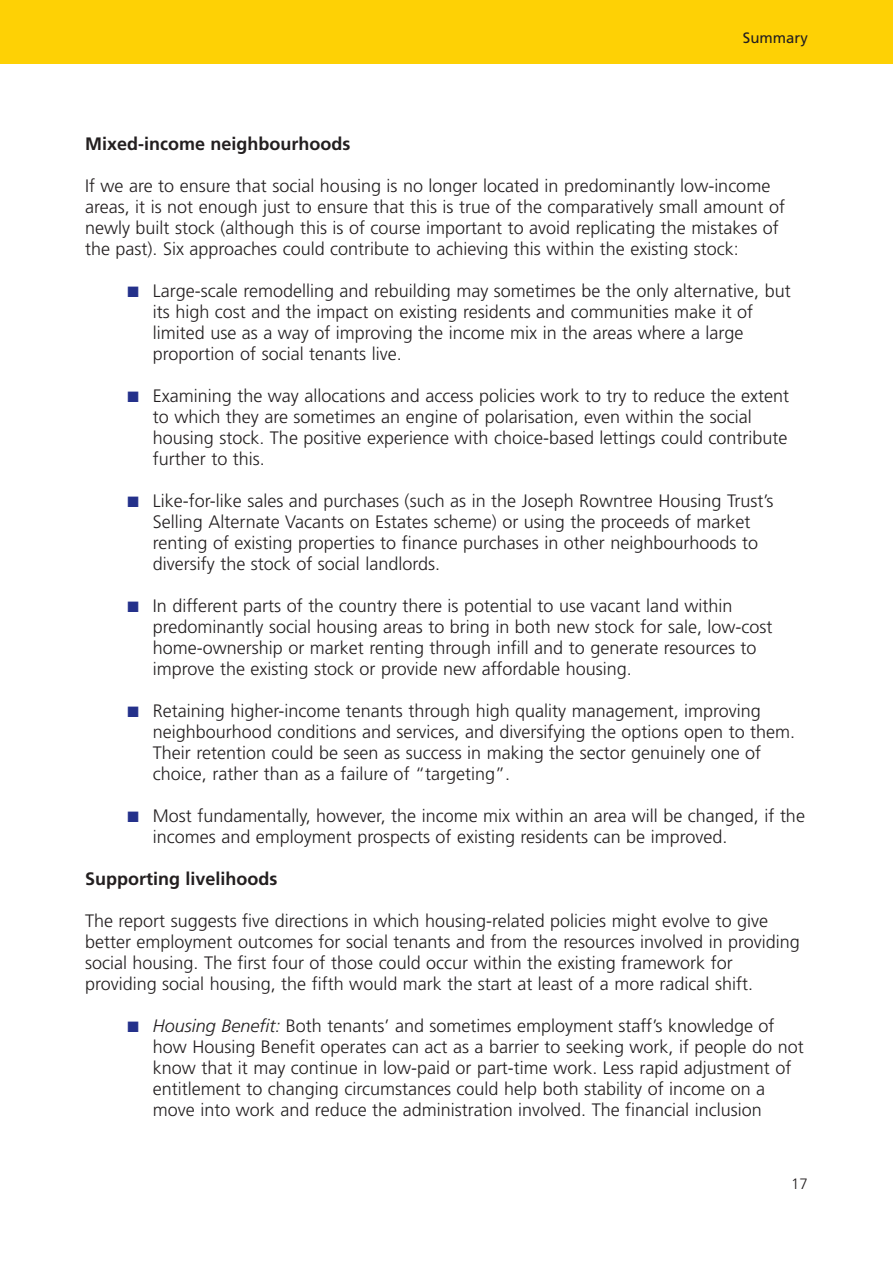
<style>
.page{position:relative;width:893px;height:1263px;background:#fff}
.page>*{position:absolute;margin:0;border:0;box-sizing:border-box;transform-origin:0 0}
.t1{font:300 18px/21px "Frutiger";color:#231f20}
.t2{font:700 18px "Frutiger";color:#231f20}
.t3{font:15px "Frutiger";color:#231f20}
.t4{font:300 15px "Frutiger";color:#231f20}
.s1{color:#24318b}
.s2{font-style:italic}
</style>
<div class="page">
<div style="left:0;top:0;width:893px;height:64px;background:#fed105"></div>
<p class="t3" style="left:743px;top:31px;width:67px">Summary</p>
<p class="t2" style="left:85px;top:136px;width:267px">Mixed-income neighbourhoods</p>
<p class="t1" style="left:85px;top:176px;width:702px">If we are to ensure that social housing is no longer located in predominantly low-income areas, it is not enough just to ensure that this is true of the comparatively small amount of newly built stock (although this is of course important to avoid replicating the mistakes of the past). Six approaches could contribute to achieving this within the existing stock:</p>
<p class="t1" style="left:153px;top:281px;width:639px;text-indent:-25px"><span class="s1">■</span> Large-scale remodelling and rebuilding may sometimes be the only alternative, but its high cost and the impact on existing residents and communities make it of limited use as a way of improving the income mix in the areas where a large proportion of social tenants live.</p>
<p class="t1" style="left:153px;top:386px;width:638px;text-indent:-25px"><span class="s1">■</span> Examining the way allocations and access policies work to try to reduce the extent to which they are sometimes an engine of polarisation, even within the social housing stock. The positive experience with choice-based lettings could contribute further to this.</p>
<p class="t1" style="left:153px;top:491px;width:622px;text-indent:-25px"><span class="s1">■</span> Like-for-like sales and purchases (such as in the Joseph Rowntree Housing Trust’s Selling Alternate Vacants on Estates scheme) or using the proceeds of market renting of existing properties to finance purchases in other neighbourhoods to diversify the stock of social landlords.</p>
<p class="t1" style="left:153px;top:596px;width:621px;text-indent:-25px"><span class="s1">■</span> In different parts of the country there is potential to use vacant land within predominantly social housing areas to bring in both new stock for sale, low-cost home-ownership or market renting through infill and to generate resources to improve the existing stock or provide new affordable housing.</p>
<p class="t1" style="left:153px;top:701px;width:644px;text-indent:-25px"><span class="s1">■</span> Retaining higher-income tenants through high quality management, improving neighbourhood conditions and services, and diversifying the options open to them.<br>Their retention could be seen as success in making the sector genuinely one of choice, rather than as a failure of “targeting”.</p>
<p class="t1" style="left:153px;top:806px;width:654px;text-indent:-25px"><span class="s1">■</span> Most fundamentally, however, the income mix within an area will be changed, if the incomes and employment prospects of existing residents can be improved.</p>
<p class="t2" style="left:85px;top:871px;width:194px">Supporting livelihoods</p>
<p class="t1" style="left:85px;top:911px;width:716px">The report suggests five directions in which housing-related policies might evolve to give better employment outcomes for social tenants and from the resources involved in providing social housing. The first four of those could occur within the existing framework for providing social housing, the fifth would mark the start at least of a more radical shift.</p>
<p class="t1" style="left:153px;top:1016px;width:652px;text-indent:-25px"><span class="s1">■</span> <span class="s2">Housing Benefit:</span> Both tenants’ and sometimes employment staff’s knowledge of how Housing Benefit operates can act as a barrier to seeking work, if people do not know that it may continue in low-paid or part-time work. Less rapid adjustment of entitlement to changing circumstances could help both stability of income on a move into work and reduce the administration involved. The financial inclusion</p>
<p class="t4" style="left:791px;top:1178px;width:18px">17</p>
</div>
